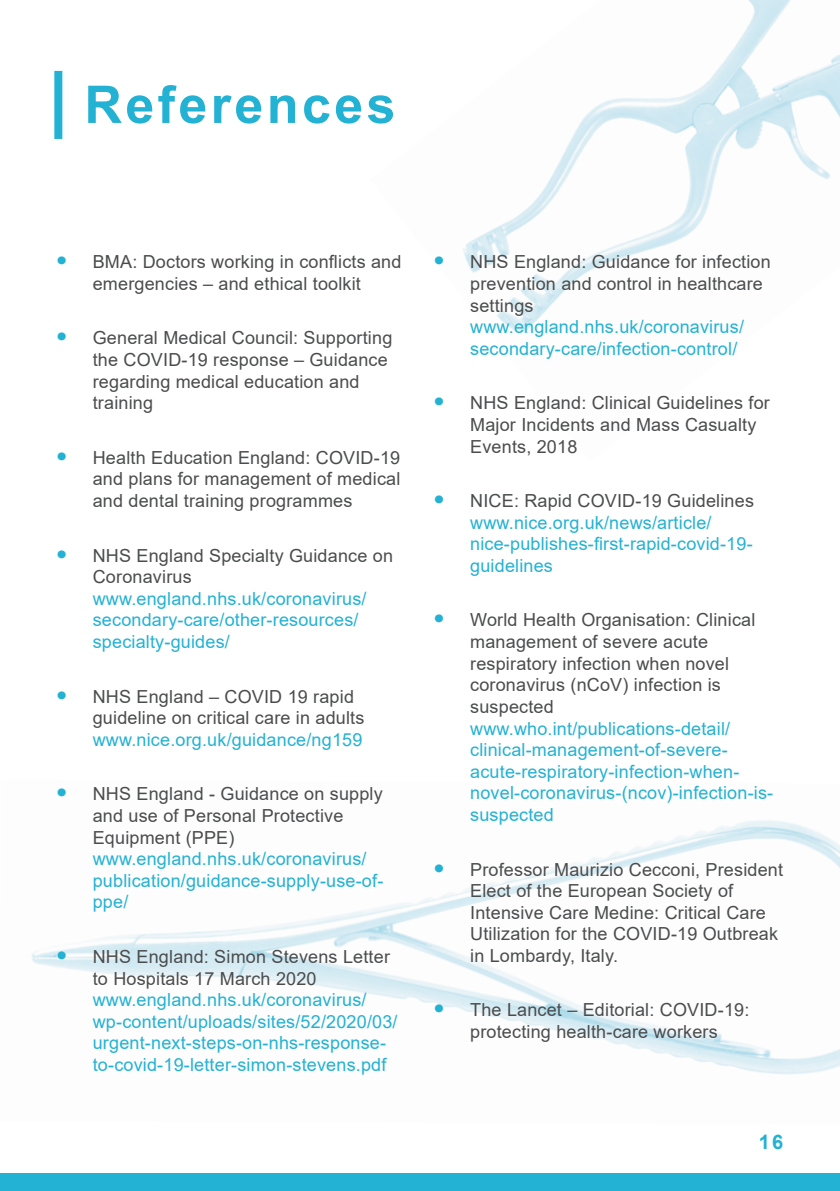
<style>
.page{position:relative;width:840px;height:1191px;background:#fff}
.page>*{position:absolute;margin:0;border:0;box-sizing:border-box;transform-origin:0 0}
._11_HEADING_30PT{font:700 52px "Arial";letter-spacing:.065em;color:#23b2d3}
._30_FOLIO_LEFT{font:700 20px "Arial";color:#23b2d3}
.t1{font:18px/21.6px "Arial";letter-spacing:.01em;color:#23b2d3}
.t2{font:18px/21.6px "Arial";letter-spacing:.01em;color:#4b4c4d}
.s1{font-weight:700;font-size:28px;color:#23b2d3}
.s2{font-weight:700;font-size:28px}
.s3{color:#4b4c4d}
.s4{color:#23b2d3}
</style>
<div class="page">
<img style="left:463px;top:0;width:376px;height:333px">
<img style="left:31px;top:820px;width:808px;height:255px">
<div style="left:0;top:1174px;width:839px;height:17px;background:#23b2d3"></div>
<div style="left:54px;top:71px;width:8px;height:68px;background:#23b2d3"></div>
<p class="_11_HEADING_30PT" style="left:84px;top:68px;width:312px">References</p>
<p class="t2" style="left:57px;top:251px;width:346px;text-align:center"><span class="s1">•</span> BMA: Doctors working in conflicts and emergencies – and ethical toolkit</p>
<p class="t2" style="left:93px;top:327px;width:301px;text-indent:-36px"><span class="s1">•</span> General Medical Council: Supporting the COVID-19 response – Guidance regarding medical education and training</p>
<p class="t2" style="left:93px;top:446px;width:309px;text-align:justify;text-indent:-36px"><span class="s1">•</span> Health Education England: COVID-19 and plans for management of medical and dental training programmes</p>
<p class="t1" style="left:93px;top:544px;width:301px;text-indent:-36px"><span class="s2">•</span> <span class="s3">NHS England Specialty Guidance on<br>Coronavirus </span>www.england.nhs.uk/coronavirus/ secondary-care/other-resources/ specialty-guides/</p>
<p class="t2" style="left:93px;top:685px;width:273px;text-indent:-36px"><span class="s1">•</span> NHS England – COVID 19 rapid guideline on critical care in adults <span class="s4">www.nice.org.uk/guidance/ng159</span></p>
<p class="t1" style="left:93px;top:783px;width:292px;text-indent:-36px"><span class="s2">•</span> <span class="s3">NHS England - Guidance on supply and use of Personal Protective<br>Equipment (PPE) </span>www.england.nhs.uk/coronavirus/ publication/guidance-supply-use-of&shy;ppe/</p>
<p class="t1" style="left:93px;top:945px;width:306px;text-indent:-36px"><span class="s2">•</span> <span class="s3">NHS England: Simon Stevens Letter to Hospitals 17 March 2020 </span>www.england.nhs.uk/coronavirus/ wp-content/uploads/sites/52/2020/03/ urgent-next-steps-on-nhs-response&shy;to-covid-19-letter-simon-stevens.pdf</p>
<p class="t2" style="left:470px;top:251px;width:302px;text-indent:-36px"><span class="s1">•</span> NHS England: Guidance for infection prevention and control in healthcare settings <span class="s4">www.england.nhs.uk/coronavirus/ secondary-care/infection-control/</span></p>
<p class="t2" style="left:470px;top:392px;width:301px;text-indent:-36px"><span class="s1">•</span> NHS England: Clinical Guidelines for<br>Major Incidents and Mass Casualty<br>Events, 2018</p>
<p class="t1" style="left:470px;top:490px;width:285px;text-indent:-36px"><span class="s2">•</span> <span class="s3">NICE: Rapid COVID-19 Guidelines </span>www.nice.org.uk/news/article/ nice-publishes-first-rapid-covid-19- guidelines</p>
<p class="t1" style="left:470px;top:609px;width:304px;text-indent:-36px"><span class="s2">•</span> <span class="s3">World Health Organisation: Clinical management of severe acute respiratory infection when novel coronavirus (nCoV) infection is suspected </span>www.who.int/publications-detail/ clinical-management-of-severe&shy;acute-respiratory-infection-when&shy;novel-coronavirus-(ncov)-infection-is&shy;suspected</p>
<p class="t2" style="left:470px;top:858px;width:314px;text-indent:-36px"><span class="s1">•</span> Professor Maurizio Cecconi, President Elect of the European Society of Intensive Care Medine: Critical Care Utilization for the COVID-19 Outbreak in Lombardy, Italy.</p>
<p class="t2" style="left:434px;top:999px;width:316px;text-align:center"><span class="s1">•</span> The Lancet – Editorial: COVID-19: protecting health-care workers</p>
<p class="_30_FOLIO_LEFT" style="left:758px;top:1127px;width:26px">16</p>
</div>
